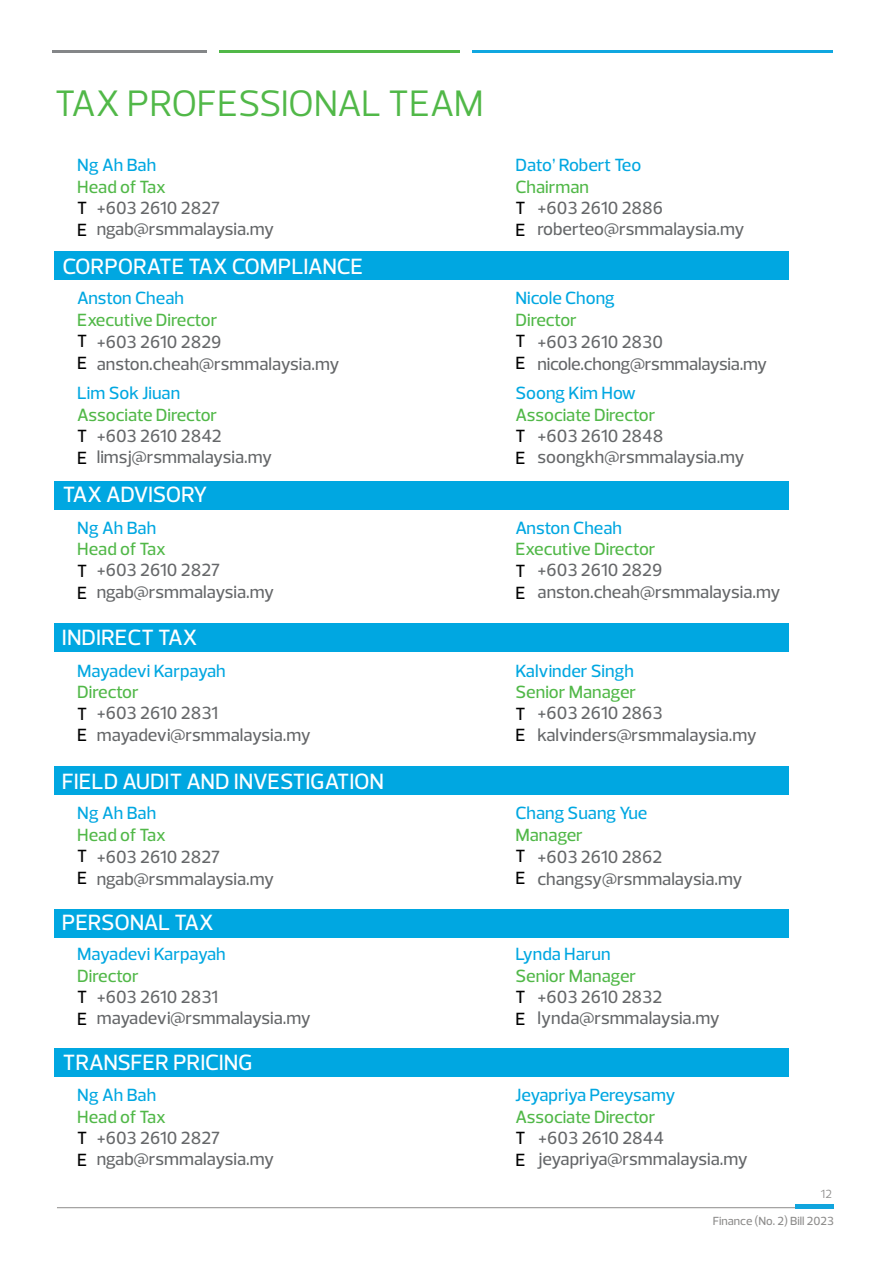
<style>
.page{position:relative;width:893px;height:1263px;background:#fff}
.page>*{position:absolute;margin:0;border:0;box-sizing:border-box;transform-origin:0 0}
.t1{font:37.5px "Prelo";letter-spacing:-.01em;color:#51b848}
.t2{font:500 22.5px "Prelo";letter-spacing:-.01em;color:#fff}
.t3{font:500 18px/21.6px "Prelo";color:#656769}
.t4{font:500 18px "Prelo";color:#51b848}
.t5{font:500 18px "Prelo";color:#00a7e1}
.t6{font:500 18px/21.6px "Prelo";color:#000}
.t7{font:500 12px "Prelo";color:#8d8c8b}
.t8{font:12px "Prelo";color:#8d8c8b}
</style>
<div class="page">
<div style="left:54px;top:252px;width:734px;height:28px;background:#00a7e1"></div>
<div style="left:54px;top:481px;width:734px;height:29px;background:#00a7e1"></div>
<div style="left:54px;top:624px;width:734px;height:28px;background:#00a7e1"></div>
<div style="left:54px;top:766px;width:734px;height:29px;background:#00a7e1"></div>
<div style="left:54px;top:909px;width:734px;height:28px;background:#00a7e1"></div>
<div style="left:54px;top:1048px;width:734px;height:29px;background:#00a7e1"></div>
<hr style="left:57px;top:1207px;width:738px;height:1px;background:#8d8c8b">
<hr style="left:795px;top:1204px;width:39px;height:4px;background:#11a5de">
<hr style="left:472px;top:50px;width:361px;height:2px;background:#10a7e0">
<hr style="left:220px;top:50px;width:240px;height:2px;background:#51b848">
<hr style="left:53px;top:50px;width:154px;height:2px;background:#848688">
<h1 class="t1" style="left:55px;top:80px;width:431px">TAX PROFESSIONAL TEAM</h1>
<p class="t5" style="left:77px;top:154px;width:81px">Ng Ah Bah</p>
<p class="t4" style="left:77px;top:176px;width:90px">Head of Tax</p>
<p class="t6" style="left:77px;top:198px;width:12px">T<br>E</p>
<p class="t3" style="left:97px;top:197px;width:179px">+603 2610 2827 ngab@rsmmalaysia.my</p>
<p class="t2" style="left:62px;top:253px;width:302px">CORPORATE TAX COMPLIANCE</p>
<p class="t5" style="left:77px;top:287px;width:108px">Anston Cheah</p>
<p class="t4" style="left:77px;top:309px;width:142px">Executive Director</p>
<p class="t6" style="left:77px;top:331px;width:12px">T<br>E</p>
<p class="t3" style="left:97px;top:331px;width:244px">+603 2610 2829 anston.cheah@rsmmalaysia.my</p>
<p class="t5" style="left:77px;top:382px;width:104px">Lim Sok Jiuan</p>
<p class="t4" style="left:77px;top:404px;width:142px">Associate Director</p>
<p class="t6" style="left:77px;top:426px;width:12px">T<br>E</p>
<p class="t3" style="left:97px;top:425px;width:177px">+603 2610 2842 limsj@rsmmalaysia.my</p>
<p class="t2" style="left:63px;top:481px;width:146px">TAX ADVISORY</p>
<p class="t5" style="left:77px;top:517px;width:81px">Ng Ah Bah</p>
<p class="t4" style="left:77px;top:538px;width:90px">Head of Tax</p>
<p class="t6" style="left:77px;top:560px;width:12px">T<br>E</p>
<p class="t3" style="left:97px;top:560px;width:179px">+603 2610 2827 ngab@rsmmalaysia.my</p>
<p class="t2" style="left:62px;top:623px;width:137px">INDIRECT TAX</p>
<p class="t5" style="left:77px;top:659px;width:150px">Mayadevi Karpayah</p>
<p class="t4" style="left:77px;top:681px;width:63px">Director</p>
<p class="t6" style="left:77px;top:703px;width:12px">T<br>E</p>
<p class="t3" style="left:97px;top:702px;width:216px">+603 2610 2831 mayadevi@rsmmalaysia.my</p>
<p class="t2" style="left:62px;top:767px;width:324px">FIELD AUDIT AND INVESTIGATION</p>
<p class="t5" style="left:77px;top:802px;width:81px">Ng Ah Bah</p>
<p class="t4" style="left:77px;top:824px;width:90px">Head of Tax</p>
<p class="t6" style="left:77px;top:846px;width:12px">T<br>E</p>
<p class="t3" style="left:97px;top:846px;width:179px">+603 2610 2827 ngab@rsmmalaysia.my</p>
<p class="t2" style="left:62px;top:908px;width:153px">PERSONAL TAX</p>
<p class="t5" style="left:515px;top:154px;width:127px">Dato’ Robert Teo</p>
<p class="t4" style="left:515px;top:176px;width:75px">Chairman</p>
<p class="t6" style="left:515px;top:198px;width:12px">T<br>E</p>
<p class="t3" style="left:538px;top:197px;width:208px">+603 2610 2886 roberteo@rsmmalaysia.my</p>
<p class="t5" style="left:515px;top:287px;width:101px">Nicole Chong</p>
<p class="t4" style="left:515px;top:309px;width:63px">Director</p>
<p class="t6" style="left:515px;top:331px;width:12px">T<br>E</p>
<p class="t3" style="left:538px;top:331px;width:231px">+603 2610 2830 nicole.chong@rsmmalaysia.my</p>
<p class="t5" style="left:515px;top:382px;width:122px">Soong Kim How</p>
<p class="t4" style="left:515px;top:404px;width:142px">Associate Director</p>
<p class="t6" style="left:515px;top:426px;width:12px">T<br>E</p>
<p class="t3" style="left:538px;top:425px;width:209px">+603 2610 2848 soongkh@rsmmalaysia.my</p>
<p class="t5" style="left:515px;top:517px;width:108px">Anston Cheah</p>
<p class="t4" style="left:515px;top:538px;width:142px">Executive Director</p>
<p class="t6" style="left:515px;top:560px;width:12px">T<br>E</p>
<p class="t3" style="left:538px;top:560px;width:244px">+603 2610 2829 anston.cheah@rsmmalaysia.my</p>
<p class="t5" style="left:515px;top:659px;width:120px">Kalvinder Singh</p>
<p class="t4" style="left:515px;top:681px;width:122px">Senior Manager</p>
<p class="t6" style="left:515px;top:703px;width:12px">T<br>E</p>
<p class="t3" style="left:538px;top:702px;width:221px">+603 2610 2863 kalvinders@rsmmalaysia.my</p>
<p class="t5" style="left:515px;top:802px;width:134px">Chang Suang Yue</p>
<p class="t4" style="left:515px;top:824px;width:69px">Manager</p>
<p class="t6" style="left:515px;top:846px;width:12px">T<br>E</p>
<p class="t3" style="left:538px;top:846px;width:206px">+603 2610 2862 changsy@rsmmalaysia.my</p>
<p class="t5" style="left:77px;top:943px;width:150px">Mayadevi Karpayah</p>
<p class="t4" style="left:77px;top:965px;width:63px">Director</p>
<p class="t6" style="left:77px;top:987px;width:12px">T<br>E</p>
<p class="t3" style="left:97px;top:986px;width:216px">+603 2610 2831 mayadevi@rsmmalaysia.my</p>
<p class="t3" style="left:538px;top:986px;width:184px">+603 2610 2832 lynda@rsmmalaysia.my</p>
<p class="t5" style="left:515px;top:943px;width:97px">Lynda Harun</p>
<p class="t4" style="left:515px;top:965px;width:122px">Senior Manager</p>
<p class="t6" style="left:515px;top:987px;width:12px">T<br>E</p>
<p class="t2" style="left:63px;top:1049px;width:191px">TRANSFER PRICING</p>
<p class="t5" style="left:77px;top:1084px;width:81px">Ng Ah Bah</p>
<p class="t4" style="left:77px;top:1106px;width:90px">Head of Tax</p>
<p class="t6" style="left:77px;top:1128px;width:12px">T<br>E</p>
<p class="t3" style="left:97px;top:1127px;width:179px">+603 2610 2827 ngab@rsmmalaysia.my</p>
<p class="t5" style="left:515px;top:1084px;width:161px">Jeyapriya Pereysamy</p>
<p class="t4" style="left:515px;top:1105px;width:142px">Associate Director</p>
<p class="t6" style="left:515px;top:1127px;width:12px">T<br>E</p>
<p class="t3" style="left:538px;top:1127px;width:211px">+603 2610 2844 jeyapriya@rsmmalaysia.my</p>
<p class="t8" style="left:821px;top:1186px;width:12px">12</p>
<p class="t7" style="left:713px;top:1214px;width:123px">Finance (No. 2) Bill 2023</p>
</div>
